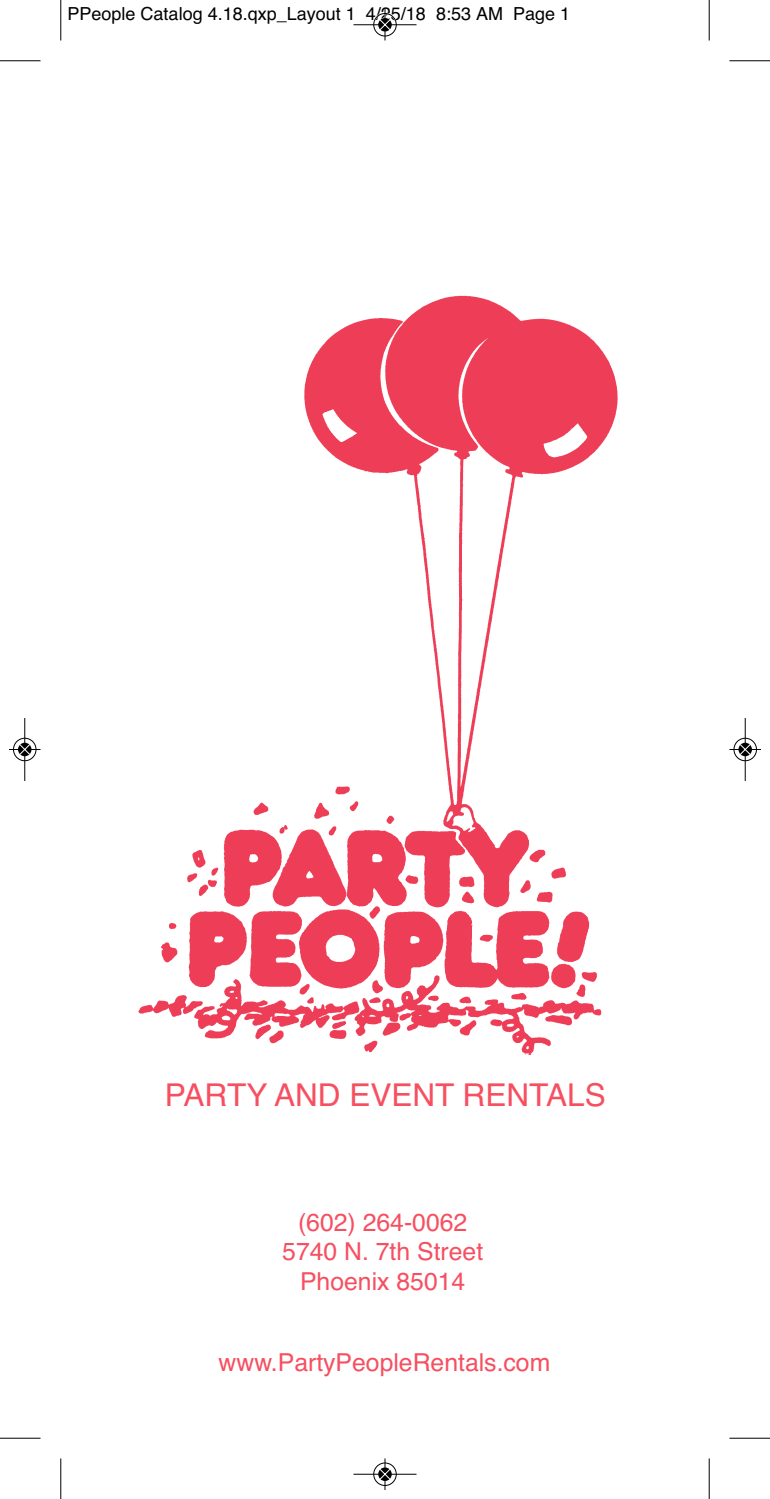
<style>
.page{position:relative;width:770px;height:1499px;background:#fff}
.page>*{position:absolute;margin:0;border:0;box-sizing:border-box;transform-origin:0 0}
.t1{font:31.5px "Helvetica";color:#f64f60}
.t2{font:24.75px/29.7px "Helvetica";color:#f64f60;text-align:center}
.t3{font:18px "Helvetica";color:#000}
</style>
<div class="page">
<img style="left:138px;top:295px;width:480px;height:760px">
<hr style="left:60px;top:0;width:1px;height:40px;background:#000">
<hr style="left:0;top:60px;width:40px;height:1px;background:#000">
<hr style="left:708px;top:0;width:1px;height:40px;background:#000">
<hr style="left:729px;top:60px;width:41px;height:1px;background:#000">
<hr style="left:60px;top:1458px;width:1px;height:40px;background:#000">
<hr style="left:0;top:1437px;width:40px;height:1px;background:#000">
<hr style="left:708px;top:1458px;width:1px;height:40px;background:#000">
<hr style="left:729px;top:1437px;width:41px;height:1px;background:#000">
<div style="left:373px;top:13px;width:24px;height:24px;border:1px solid #fff;border-radius:50%"></div>
<hr style="left:353px;top:24px;width:63px;height:1px;background:#000">
<hr style="left:384px;top:9px;width:1px;height:31px;background:#000">
<div style="left:373px;top:13px;width:23px;height:23px;border:1px solid #000;border-radius:50%"></div>
<svg style="left:378px;top:18px;width:14px;height:14px"></svg>
<svg style="left:379px;top:19px;width:11px;height:11px"></svg>
<div style="left:373px;top:1462px;width:24px;height:24px;border:1px solid #fff;border-radius:50%"></div>
<div style="left:378px;top:1467px;width:14px;height:14px;background:#0f0f0f;border-radius:50%"></div>
<hr style="left:353px;top:1473px;width:63px;height:1px;background:#000">
<hr style="left:384px;top:1458px;width:1px;height:32px;background:#000">
<div style="left:373px;top:1462px;width:23px;height:23px;border:1px solid #000;border-radius:50%"></div>
<svg style="left:378px;top:1467px;width:14px;height:13px"></svg>
<svg style="left:379px;top:1468px;width:11px;height:11px"></svg>
<div style="left:13px;top:737px;width:24px;height:24px;border:1px solid #fff;border-radius:50%"></div>
<hr style="left:24px;top:718px;width:1px;height:63px;background:#000">
<hr style="left:9px;top:749px;width:31px;height:1px;background:#000">
<div style="left:13px;top:738px;width:23px;height:23px;border:1px solid #000;border-radius:50%"></div>
<svg style="left:18px;top:742px;width:14px;height:14px"></svg>
<svg style="left:19px;top:744px;width:11px;height:11px"></svg>
<div style="left:733px;top:737px;width:24px;height:24px;border:1px solid #fff;border-radius:50%"></div>
<hr style="left:744px;top:718px;width:1px;height:63px;background:#000">
<hr style="left:729px;top:749px;width:31px;height:1px;background:#000">
<div style="left:733px;top:738px;width:23px;height:23px;border:1px solid #000;border-radius:50%"></div>
<svg style="left:738px;top:742px;width:14px;height:14px"></svg>
<svg style="left:739px;top:744px;width:11px;height:11px"></svg>
<p class="t3" style="left:68px;top:4px;width:504px">PPeople Catalog 4.18.qxp_Layout 1 4/25/18 8:53 AM Page 1</p>
<p class="t1" style="left:165px;top:1076px;width:442px">PARTY AND EVENT RENTALS</p>
<p class="t2" style="left:282px;top:1207px;width:202px">(602) 264-0062<br>5740 N. 7th Street<br>Phoenix 85014</p>
<p class="t2" style="left:219px;top:1347px;width:333px">www.PartyPeopleRentals.com</p>
</div>
